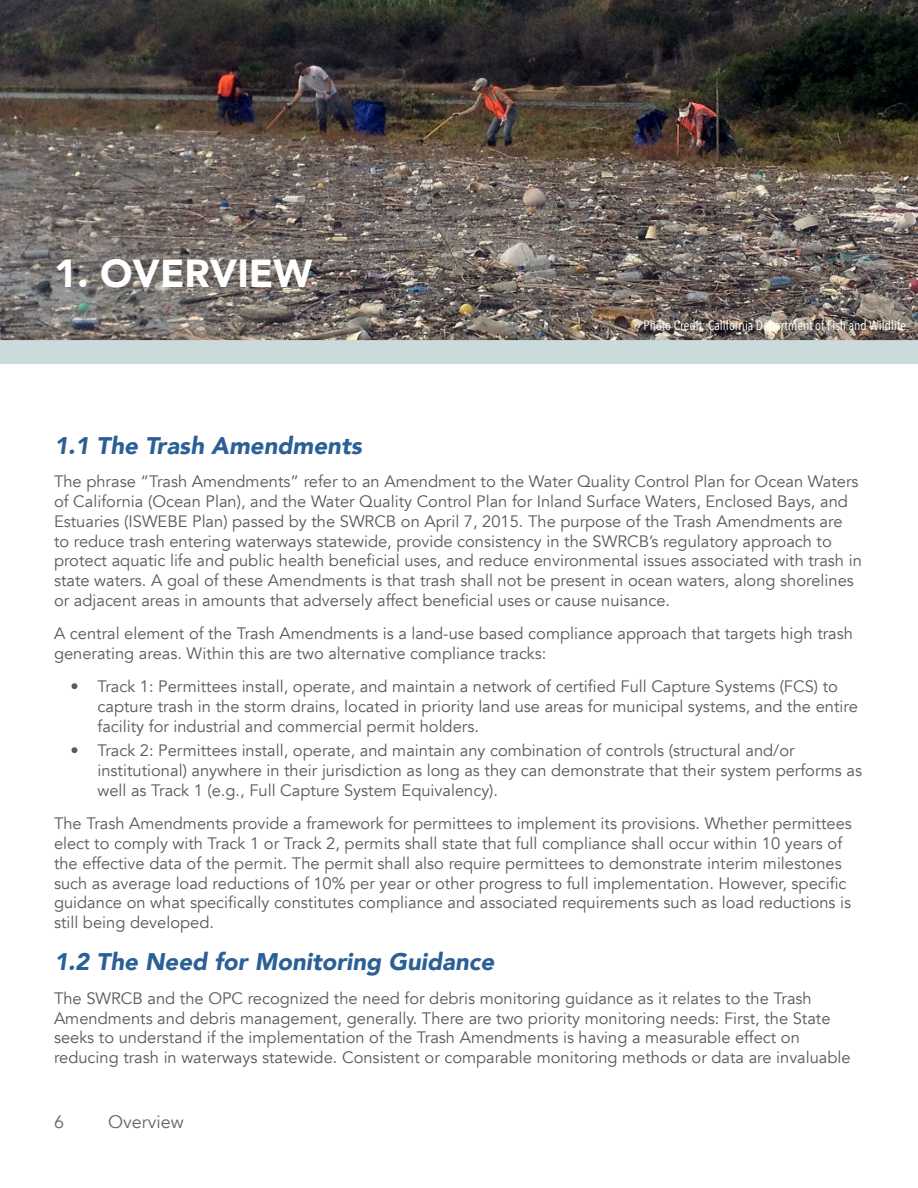
<style>
.page{position:relative;width:918px;height:1188px;background:#fff}
.page>*{position:absolute;margin:0;border:0;box-sizing:border-box;transform-origin:0 0}
.t1{font:900 39px "Avenir";color:#fff}
.t2{font:italic 900 24px "Avenir";color:#2a6095}
.t3{font:18px "Avenir";color:#636466}
.t4{font:16.5px/19.8px "Avenir";color:#58595b}
.t5{font:13.5px "Avenir Next Condensed";color:#fff}
</style>
<div class="page">
<img style="left:0;top:0;width:918px;height:340px">
<div style="left:0;top:340px;width:918px;height:24px;background:#cbdada"></div>
<h1 class="t1" style="left:54px;top:240px;width:260px">1. OVERVIEW</h1>
<p class="t5" style="left:644px;top:313px;width:264px">Photo Credit: California Department of Fish and Wildlife</p>
<h2 class="t2" style="left:54px;top:426px;width:309px">1.1 The Trash Amendments</h2>
<p class="t4" style="left:54px;top:472px;width:809px">The phrase “Trash Amendments” refer to an Amendment to the Water Quality Control Plan for Ocean Waters of California (Ocean Plan), and the Water Quality Control Plan for Inland Surface Waters, Enclosed Bays, and Estuaries (ISWEBE Plan) passed by the SWRCB on April 7, 2015. The purpose of the Trash Amendments are to reduce trash entering waterways statewide, provide consistency in the SWRCB’s regulatory approach to protect aquatic life and public health beneficial uses, and reduce environmental issues associated with trash in state waters. A goal of these Amendments is that trash shall not be present in ocean waters, along shorelines or adjacent areas in amounts that adversely affect beneficial uses or cause nuisance.</p>
<p class="t4" style="left:54px;top:624px;width:801px">A central element of the Trash Amendments is a land-use based compliance approach that targets high trash generating areas. Within this are two alternative compliance tracks:</p>
<p class="t4" style="left:97px;top:677px;width:762px;text-indent:-27px">• Track 1: Permittees install, operate, and maintain a network of certified Full Capture Systems (FCS) to capture trash in the storm drains, located in priority land use areas for municipal systems, and the entire facility for industrial and commercial permit holders.</p>
<p class="t4" style="left:97px;top:741px;width:766px;text-indent:-27px">• Track 2: Permittees install, operate, and maintain any combination of controls (structural and/or institutional) anywhere in their jurisdiction as long as they can demonstrate that their system performs as well as Track 1 (e.g., Full Capture System Equivalency).</p>
<p class="t4" style="left:54px;top:814px;width:799px">The Trash Amendments provide a framework for permittees to implement its provisions. Whether permittees elect to comply with Track 1 or Track 2, permits shall state that full compliance shall occur within 10 years of the effective data of the permit. The permit shall also require permittees to demonstrate interim milestones such as average load reductions of 10% per year or other progress to full implementation. However, specific guidance on what specifically constitutes compliance and associated requirements such as load reductions is still being developed.</p>
<h2 class="t2" style="left:54px;top:942px;width:442px">1.2 The Need for Monitoring Guidance</h2>
<p class="t4" style="left:54px;top:988px;width:798px">The SWRCB and the OPC recognized the need for debris monitoring guidance as it relates to the Trash Amendments and debris management, generally. There are two priority monitoring needs: First, the State seeks to understand if the implementation of the Trash Amendments is having a measurable effect on reducing trash in waterways statewide. Consistent or comparable monitoring methods or data are invaluable</p>
<p class="t3" style="left:54px;top:1111px;width:12px">6</p>
<p class="t3" style="left:108px;top:1111px;width:77px">Overview</p>
</div>
